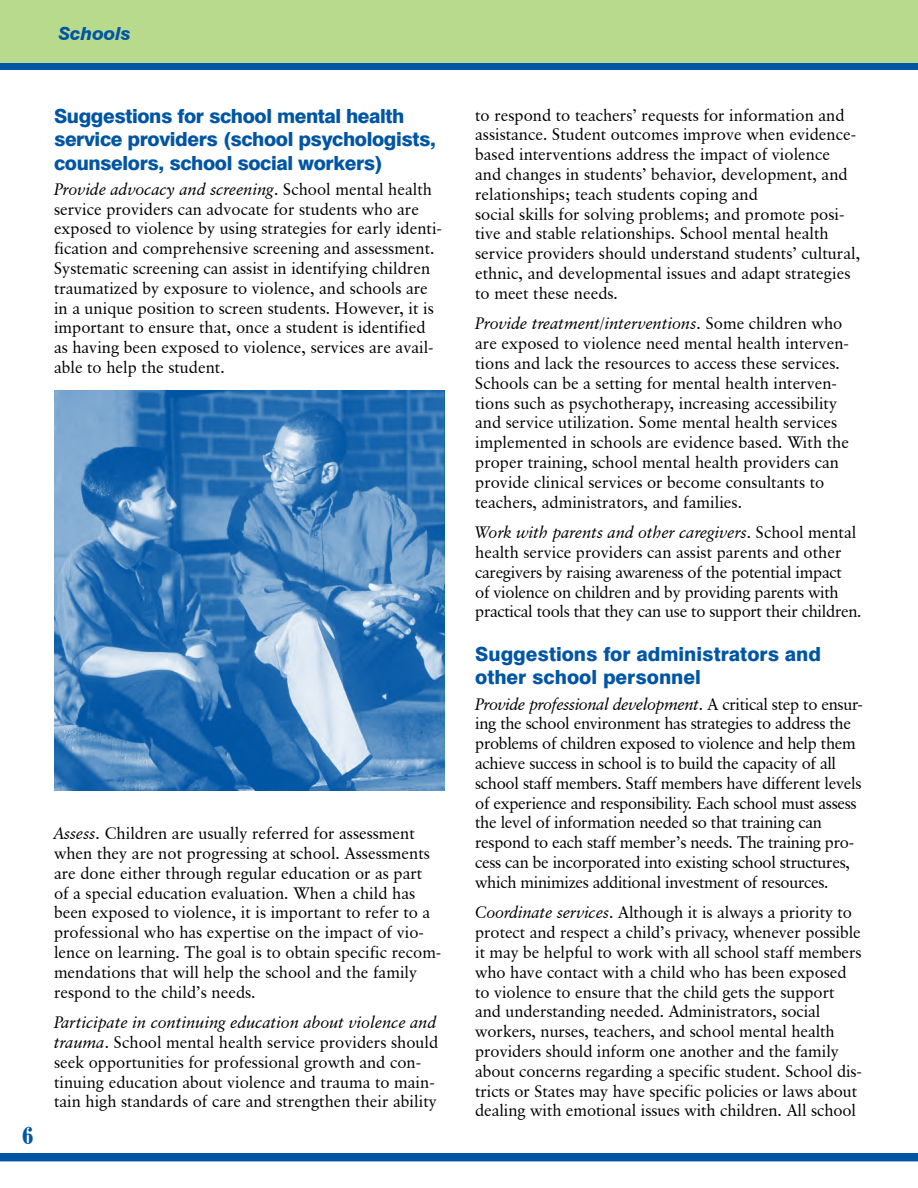
<style>
.page{position:relative;width:918px;height:1188px;background:#fff}
.page>*{position:absolute;margin:0;border:0;box-sizing:border-box;transform-origin:0 0}
.t1{font:700 condensed 24px "Century 725 BT";color:#0055a4}
.t2{font:800 19.5px/23.4px "Swiss 721 BT";letter-spacing:-.02em;color:#0055a4}
.t3{font:800 19.5px/23.4px "Swiss 721 BT";color:#0055a4}
.t4{font:italic 800 18px "Swiss 721 BT";letter-spacing:-.005em;color:#0055a4}
.t5{font:16.5px/19.8px "Classical Garamond BT";color:#000}
.t6{font:16.5px/19.8px "Classical Garamond BT";letter-spacing:-.02em;color:#000}
.s1{font-style:italic}
</style>
<div class="page">
<div style="left:0;top:1153px;width:918px;height:8px;background:#0055a4"></div>
<div style="left:0;top:0;width:918px;height:63px;background:#b8da8d"></div>
<div style="left:0;top:63px;width:918px;height:7px;background:#0055a4"></div>
<img style="left:54px;top:390px;width:390px;height:400px">
<p class="t4" style="left:58px;top:23px;width:74px">Schools</p>
<p class="t2" style="left:54px;top:104px;width:384px">Suggestions for school mental health service providers (school psychologists, counselors, school social workers)</p>
<p class="t5" style="left:54px;top:179px;width:390px"><span class="s1">Provide advocacy and screening</span>. School mental health service providers can advocate for students who are exposed to violence by using strategies for early identi&shy;fication and comprehensive screening and assessment.<br>Systematic screening can assist in identifying children traumatized by exposure to violence, and schools are in a unique position to screen students. However, it is important to ensure that, once a student is identified as having been exposed to violence, services are avail&shy;able to help the student.</p>
<h1 class="t1" style="left:22px;top:1121px;width:13px">6</h1>
<p class="t5" style="left:54px;top:823px;width:389px"><span class="s1">Assess</span>. Children are usually referred for assessment when they are not progressing at school. Assessments are done either through regular education or as part<br>of a special education evaluation. When a child has been exposed to violence, it is important to refer to a professional who has expertise on the impact of vio&shy;lence on learning. The goal is to obtain specific recom&shy;mendations that will help the school and the family respond to the child’s needs.</p>
<p class="t5" style="left:54px;top:1012px;width:386px"><span class="s1">Participate in continuing education about violence and trauma</span>. School mental health service providers should seek opportunities for professional growth and con&shy;tinuing education about violence and trauma to main&shy;tain high standards of care and strengthen their ability</p>
<p class="t5" style="left:475px;top:105px;width:387px">to respond to teachers’ requests for information and assistance. Student outcomes improve when evidence&shy;based interventions address the impact of violence<br>and changes in students’ behavior, development, and relationships; teach students coping and<br>social skills for solving problems; and promote posi&shy;tive and stable relationships. School mental health service providers should understand students’ cultural, ethnic, and developmental issues and adapt strategies to meet these needs.</p>
<p class="t5" style="left:475px;top:313px;width:375px"><span class="s1">Provide treatment/interventions</span>. Some children who are exposed to violence need mental health interven&shy;tions and lack the resources to access these services.<br>Schools can be a setting for mental health interven&shy;tions such as psychotherapy, increasing accessibility and service utilization. Some mental health services implemented in schools are evidence based. With the proper training, school mental health providers can provide clinical services or become consultants to teachers, administrators, and families.</p>
<p class="t6" style="left:475px;top:522px;width:388px"><span class="s1">Work with parents and other caregivers</span>. School mental health service providers can assist parents and other caregivers by raising awareness of the potential impact<br>of violence on children and by providing parents with practical tools that they can use to support their children.</p>
<p class="t3" style="left:475px;top:642px;width:347px">Suggestions for administrators and other school personnel</p>
<p class="t6" style="left:475px;top:694px;width:389px"><span class="s1">Provide professional development</span>. A critical step to ensur&shy;ing the school environment has strategies to address the problems of children exposed to violence and help them achieve success in school is to build the capacity of all school staff members. Staff members have different levels of experience and responsibility. Each school must assess the level of information needed so that training can respond to each staff member’s needs. The training pro&shy;cess can be incorporated into existing school structures, which minimizes additional investment of resources.</p>
<p class="t5" style="left:475px;top:903px;width:388px"><span class="s1">Coordinate services</span>. Although it is always a priority to protect and respect a child’s privacy, whenever possible it may be helpful to work with all school staff members who have contact with a child who has been exposed to violence to ensure that the child gets the support and understanding needed. Administrators, social workers, nurses, teachers, and school mental health providers should inform one another and the family about concerns regarding a specific student. School dis&shy;tricts or States may have specific policies or laws about dealing with emotional issues with children. All school</p>
</div>
